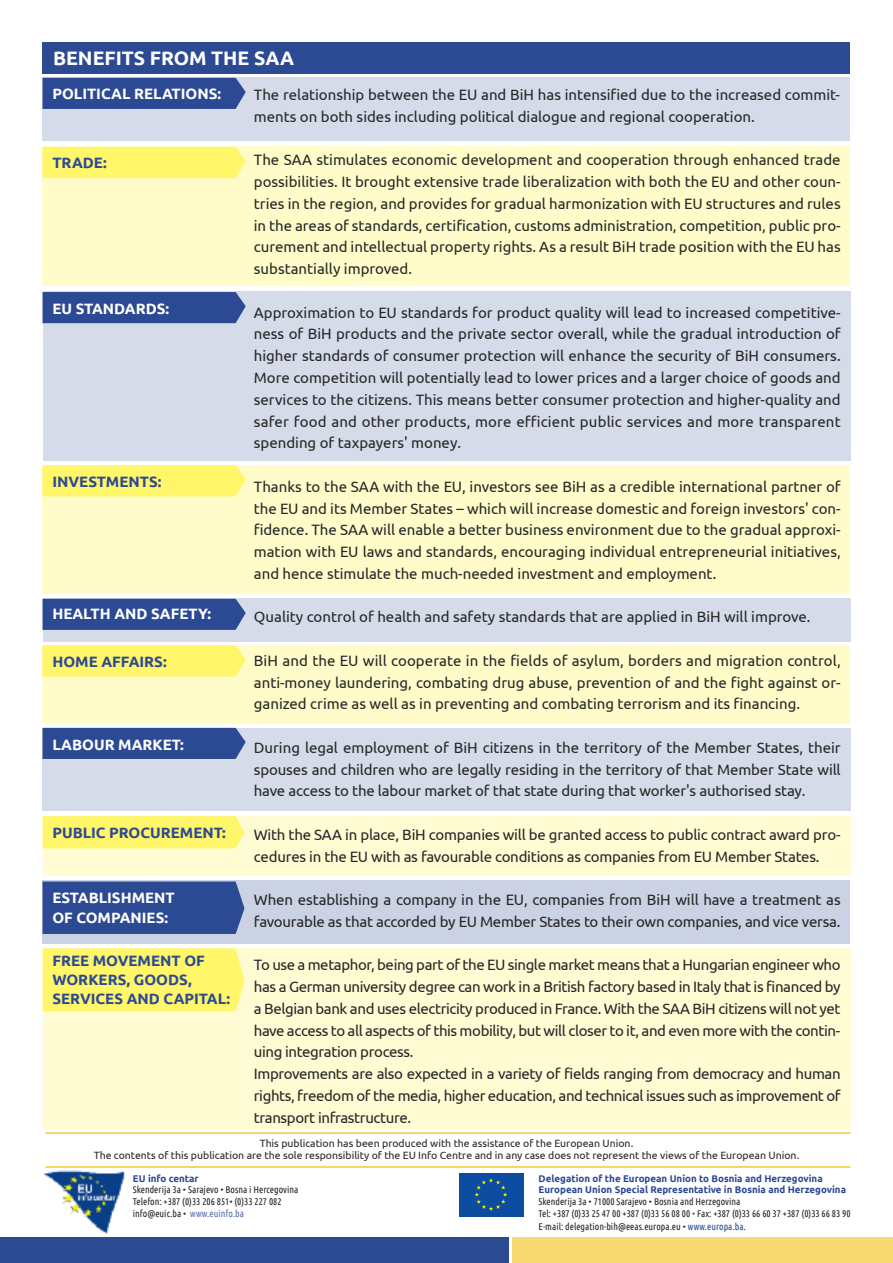
<style>
.page{position:relative;width:893px;height:1263px;background:#fff}
.page>*{position:absolute;margin:0;border:0;box-sizing:border-box;transform-origin:0 0}
.t1{font:700 19.5px "Ubuntu";color:#fff}
.t2{font:15px/21.8px "Ubuntu";letter-spacing:-.015em;color:#272627;text-align:justify}
.t3{font:700 15px/19.4px "Ubuntu";color:#2c4993}
.t4{font:700 15px/19.4px "Ubuntu";color:#fff}
.t5{font:10.5px/12.6px "Ubuntu";color:#272627;text-align:center}
.t6{font:9.75px/11.7px "Ubuntu Condensed";color:#272627}
.t7{font:700 9.75px/11.7px "Ubuntu";color:#2c4993}
.s1{color:#566ea9}
.s2{color:#525152}
.s3{color:#2c4993}
</style>
<div class="page">
<div style="left:43px;top:948px;width:807px;height:181px;background:#fffcd4"></div>
<div style="left:42px;top:728px;width:808px;height:83px;background:#d5dbe9"></div>
<div style="left:43px;top:43px;width:807px;height:31px;background:#2c4993"></div>
<div style="left:43px;top:880px;width:807px;height:64px;background:#cad2e4"></div>
<div style="left:43px;top:816px;width:807px;height:60px;background:#fffcd4"></div>
<div style="left:43px;top:645px;width:807px;height:79px;background:#fffcca"></div>
<div style="left:43px;top:598px;width:807px;height:44px;background:#d5dbe9"></div>
<div style="left:43px;top:465px;width:807px;height:129px;background:#fffcca"></div>
<div style="left:43px;top:291px;width:807px;height:169px;background:#d5dbe9"></div>
<div style="left:43px;top:146px;width:807px;height:140px;background:#fffcca"></div>
<div style="left:43px;top:77px;width:807px;height:64px;background:#d5dbe9"></div>
<div style="left:43px;top:78px;width:203px;height:31px;background:#2c4993"></div>
<div style="left:43px;top:147px;width:203px;height:31px;background:#fff66a"></div>
<div style="left:43px;top:292px;width:203px;height:31px;background:#2c4993"></div>
<div style="left:43px;top:465px;width:203px;height:31px;background:#fff66a"></div>
<div style="left:43px;top:599px;width:203px;height:31px;background:#2c4993"></div>
<div style="left:43px;top:645px;width:203px;height:31px;background:#fff66a"></div>
<div style="left:43px;top:728px;width:203px;height:31px;background:#2c4993"></div>
<div style="left:43px;top:816px;width:201px;height:32px;background:#fff66a"></div>
<img style="left:44px;top:1170px;width:81px;height:64px">
<hr style="left:45px;top:1132px;width:805px;height:2px;background:#f3ca32">
<div style="left:512px;top:1238px;width:381px;height:25px;background:#f6da70"></div>
<div style="left:0;top:1238px;width:508px;height:25px;background:#2c4993"></div>
<div style="left:457px;top:1172px;width:68px;height:45px;background:linear-gradient(to bottom,#0d4da1,#0d4da1)"></div>
<div style="left:459px;top:1173px;width:64px;height:43px;background:#0d4da1"></div>
<svg style="left:475px;top:1178px;width:32px;height:33px"></svg>
<div style="left:43px;top:948px;width:201px;height:63px;background:#fff66a"></div>
<hr style="left:45px;top:1166px;width:805px;height:2px;background:#f3ca32">
<div style="left:43px;top:881px;width:201px;height:53px;background:#2c4993"></div>
<h1 class="t1" style="left:53px;top:47px;width:243px">BENEFITS FROM THE SAA</h1>
<p class="t4" style="left:52px;top:84px;width:170px">POLITICAL RELATIONS:</p>
<p class="t2" style="left:254px;top:84px;width:588px">The relationship between the EU and BiH has intensified due to the increased commit&shy;ments on both sides including political dialogue and regional cooperation.</p>
<p class="t2" style="left:254px;top:149px;width:588px">The SAA stimulates economic development and cooperation through enhanced trade possibilities. It brought extensive trade liberalization with both the EU and other coun&shy;tries in the region, and provides for gradual harmonization with EU structures and rules in the areas of standards, certification, customs administration, competition, public pro&shy;curement and intellectual property rights. As a result BiH trade position with the EU has substantially improved.</p>
<p class="t2" style="left:254px;top:301px;width:588px">Approximation to EU standards for product quality will lead to increased competitive&shy;ness of BiH products and the private sector overall, while the gradual introduction of higher standards of consumer protection will enhance the security of BiH consumers.<br>More competition will potentially lead to lower prices and a larger choice of goods and services to the citizens. This means better consumer protection and higher-quality and safer food and other products, more efficient public services and more transparent spending of taxpayers' money.</p>
<p class="t2" style="left:254px;top:475px;width:588px">Thanks to the SAA with the EU, investors see BiH as a credible international partner of the EU and its Member States – which will increase domestic and foreign investors' con&shy;fidence. The SAA will enable a better business environment due to the gradual approxi&shy;mation with EU laws and standards, encouraging individual entrepreneurial initiatives, and hence stimulate the much-needed investment and employment.</p>
<p class="t2" style="left:254px;top:606px;width:558px">Quality control of health and safety standards that are applied in BiH will improve.</p>
<p class="t2" style="left:254px;top:649px;width:588px">BiH and the EU will cooperate in the fields of asylum, borders and migration control, anti-money laundering, combating drug abuse, prevention of and the fight against or&shy;ganized crime as well as in preventing and combating terrorism and its financing.</p>
<p class="t2" style="left:254px;top:736px;width:588px">During legal employment of BiH citizens in the territory of the Member States, their spouses and children who are legally residing in the territory of that Member State will have access to the labour market of that state during that worker's authorised stay.</p>
<p class="t2" style="left:254px;top:823px;width:588px">With the SAA in place, BiH companies will be granted access to public contract award pro&shy;cedures in the EU with as favourable conditions as companies from EU Member States.</p>
<p class="t2" style="left:254px;top:888px;width:588px">When establishing a company in the EU, companies from BiH will have a treatment as favourable as that accorded by EU Member States to their own companies, and vice versa.</p>
<p class="t2" style="left:254px;top:954px;width:588px;text-align:left">To use a metaphor, being part of the EU single market means that a Hungarian engineer who has a German university degree can work in a British factory based in Italy that is financed by a Belgian bank and uses electricity produced in France. With the SAA BiH citizens will not yet have access to all aspects of this mobility, but will closer to it, and even more with the contin&shy;uing integration process.<br>Improvements are also expected in a variety of fields ranging from democracy and human rights, freedom of the media, higher education, and technical issues such as improvement of transport infrastructure.</p>
<p class="t3" style="left:52px;top:153px;width:56px">TRADE:</p>
<p class="t4" style="left:52px;top:299px;width:118px">EU STANDARDS:</p>
<p class="t3" style="left:52px;top:471px;width:111px">INVESTMENTS:</p>
<p class="t4" style="left:52px;top:603px;width:160px">HEALTH AND SAFETY:</p>
<p class="t3" style="left:52px;top:652px;width:116px">HOME AFFAIRS:</p>
<p class="t4" style="left:52px;top:734px;width:133px">LABOUR MARKET:</p>
<p class="t3" style="left:52px;top:822px;width:175px">PUBLIC PROCUREMENT:</p>
<p class="t4" style="left:52px;top:888px;width:124px">ESTABLISHMENT<br>OF COMPANIES:</p>
<p class="t3" style="left:52px;top:950px;width:179px">FREE MOVEMENT OF<br>WORKERS, GOODS,<br>SERVICES AND CAPITAL:</p>
<p class="t5" style="left:94px;top:1136px;width:707px">This publication has been produced with the assistance of the European Union.<br>The contents of this publication are the sole responsibility of the EU Info Centre and in any case does not represent the views of the European Union.</p>
<p class="t7" style="left:133px;top:1172px;width:67px">EU info centar</p>
<p class="t6" style="left:133px;top:1184px;width:167px">Skenderija 3a • Sarajevo • Bosna i Hercegovina<br>Telefon: +387 (0)33 206 851• (0)33 227 082 info@euic.ba • <span class="s1">www.euinfo.ba</span></p>
<p class="t7" style="left:539px;top:1172px;width:309px">Delegation of the European Union to Bosnia and Herzegovina<br>European Union Special Representative in Bosnia and Herzegovina</p>
<p class="t6" style="left:539px;top:1195px;width:313px">Skenderija 3a • 71000 Sarajevo • Bosnia and Herzegovina<br>Tel: +387 (0)33 25 47 00 +387 (0)33 56 08 00 <span class="s2">•</span> Fax: +387 (0)33 66 60 37 +387 (0)33 66 83 90</p>
<p class="t6" style="left:539px;top:1220px;width:209px">E-mail: delegation-bih@eeas.europa.eu • <span class="s3">www.europa.ba</span>.</p>
</div>
